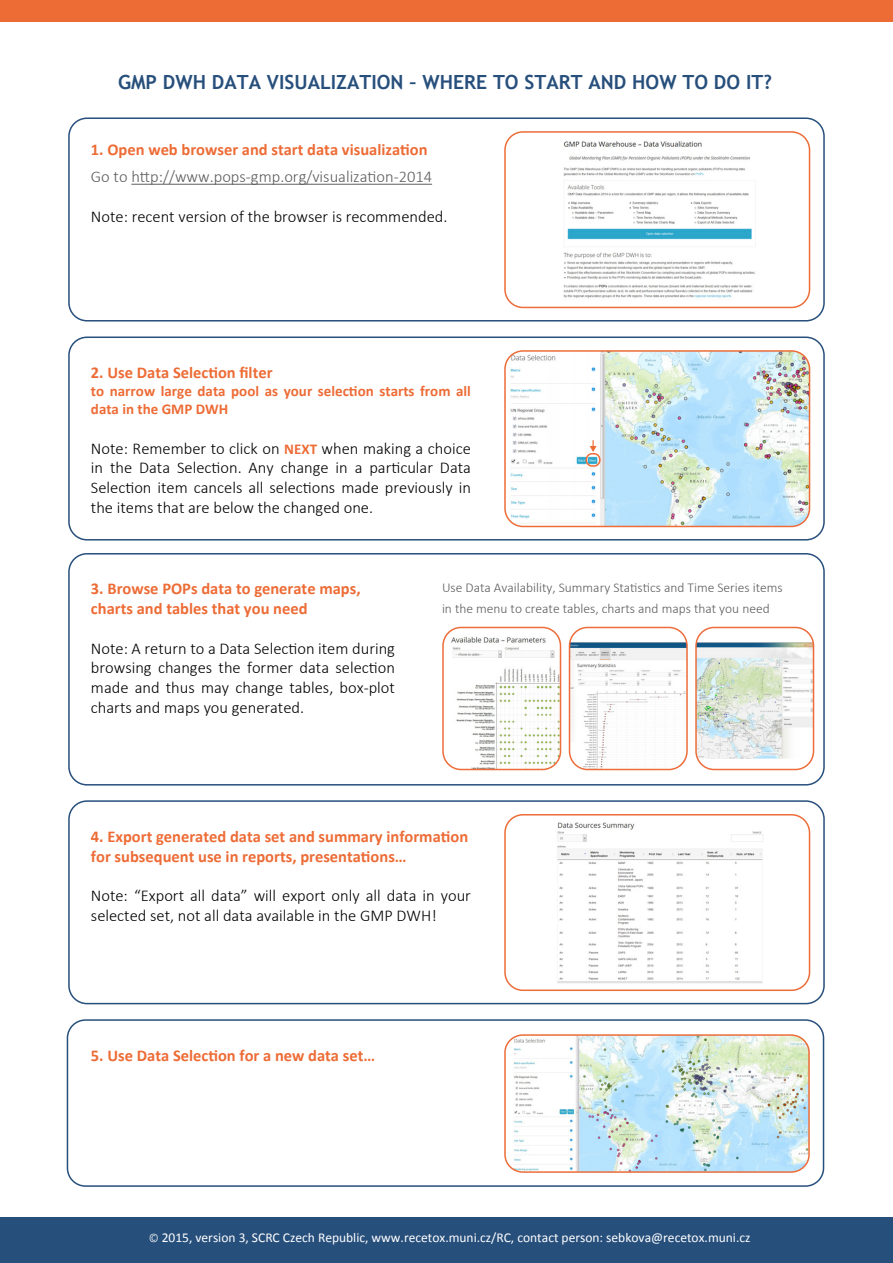
<style>
.page{position:relative;width:893px;height:1263px;background:#fff}
.page>*{position:absolute;margin:0;border:0;box-sizing:border-box;transform-origin:0 0}
.t1{font:700 19.5px "Trebuchet MS";color:#274f7c}
.t2{font:300 16.5px/19.8px "Calibri";color:#000;text-align:justify}
.t3{font:700 16.5px/19.8px "Calibri";color:#ed6c36}
.t4{font:300 16.5px "Calibri";color:#5d5d5d}
.t5{font:700 15px/18px "Calibri";color:#ed6c36}
.t6{font:300 13.5px/21px "Calibri";color:#5d5d5d}
.t7{font:13.5px "Calibri";color:#fff}
.s1{font-weight:700;font-size:15px;color:#ed6c36}
.s2{font-weight:300;font-size:12px}
</style>
<div class="page">
<div style="left:0;top:0;width:893px;height:22px;background:#ed6c36"></div>
<div style="left:0;top:1218px;width:893px;height:45px;background:#274f7c"></div>
<hr style="left:131px;top:184px;width:301px;height:1px;background:#5d5d5d">
<img style="left:563px;top:141px;width:192px;height:157px">
<img style="left:557px;top:822px;width:206px;height:161px">
<div style="left:504px;top:131px;width:306px;height:177px;border:2px solid #ed6c37;border-radius:18px"></div>
<img style="left:510px;top:353px;width:299px;height:173px">
<div style="left:504px;top:350px;width:306px;height:177px;border:2px solid #ed6c38;border-radius:18px"></div>
<div style="left:504px;top:814px;width:306px;height:177px;border:2px solid #ed6c37;border-radius:18px"></div>
<div style="left:68px;top:117px;width:757px;height:204px;border:2px solid #274f7c;border-radius:18px"></div>
<div style="left:68px;top:336px;width:757px;height:204px;border:2px solid #274f7c;border-radius:18px"></div>
<div style="left:68px;top:800px;width:757px;height:204px;border:2px solid #274f7c;border-radius:18px"></div>
<svg style="left:590px;top:440px;width:7px;height:12px"></svg>
<div style="left:586px;top:453px;width:15px;height:14px;border:2px solid #ed6c36;border-radius:6px"></div>
<img style="left:449px;top:632px;width:111px;height:137px">
<div style="left:442px;top:627px;width:119px;height:143px;border:2px solid #ed6c3a;border-radius:18px"></div>
<img style="left:569px;top:642px;width:116px;height:127px">
<div style="left:569px;top:627px;width:119px;height:143px;border:2px solid #ed6c39;border-radius:18px"></div>
<img style="left:698px;top:642px;width:113px;height:117px">
<div style="left:695px;top:627px;width:119px;height:143px;border:2px solid #ed6c39;border-radius:18px"></div>
<div style="left:68px;top:553px;width:757px;height:232px;border:2px solid #274f7c;border-radius:18px"></div>
<div style="left:67px;top:1019px;width:757px;height:168px;border:2px solid #274f7c;border-radius:18px"></div>
<img style="left:513px;top:1037px;width:294px;height:133px">
<div style="left:504px;top:1034px;width:306px;height:139px;border:2px solid #ed6c38;border-radius:18px"></div>
<p class="t1" style="left:118px;top:70px;width:655px">GMP DWH DATA VISUALIZATION – WHERE TO START AND HOW TO DO IT?</p>
<p class="t3" style="left:91px;top:140px;width:338px">1. Open web browser and start data visualization</p>
<p class="t4" style="left:91px;top:166px;width:343px">Go to http://www.pops-gmp.org/visualization-2014</p>
<p class="t2" style="left:91px;top:206px;width:358px">Note: recent version of the browser is recommended.</p>
<p class="t3" style="left:91px;top:363px;width:183px">2. Use Data Selection filter</p>
<p class="t5" style="left:91px;top:382px;width:382px">to narrow large data pool as your selection starts from all data in the GMP DWH</p>
<p class="t2" style="left:91px;top:438px;width:382px">Note: Remember to click on <span class="s1">NEXT</span> when making a choice in the Data Selection. Any change in a particular Data Selection item cancels all selections made previously in the items that are below the changed one.</p>
<p class="t3" style="left:91px;top:579px;width:271px">3. Browse POPs data to generate maps, charts and tables that you need</p>
<p class="t2" style="left:91px;top:638px;width:306px">Note: A return to a Data Selection item during browsing changes the former data selection made and thus may change tables, box-plot charts and maps you generated.</p>
<p class="t6" style="left:442px;top:577px;width:342px">Use Data Availability, Summary Statistics and Time Series items in the menu to create tables, charts and maps that you need</p>
<p class="t3" style="left:91px;top:826px;width:379px">4. Export generated data set and summary information for subsequent use in reports, presentations…</p>
<p class="t2" style="left:91px;top:886px;width:382px">Note: “Export all data” will export only all data in your selected set, not all data available in the GMP DWH!</p>
<p class="t3" style="left:91px;top:1045px;width:286px">5. Use Data Selection for a new data set…</p>
<p class="t7" style="left:149px;top:1228px;width:603px"><span class="s2">©</span> 2015, version 3, SCRC Czech Republic, www.recetox.muni.cz/RC, contact person: sebkova@recetox.muni.cz</p>
</div>
